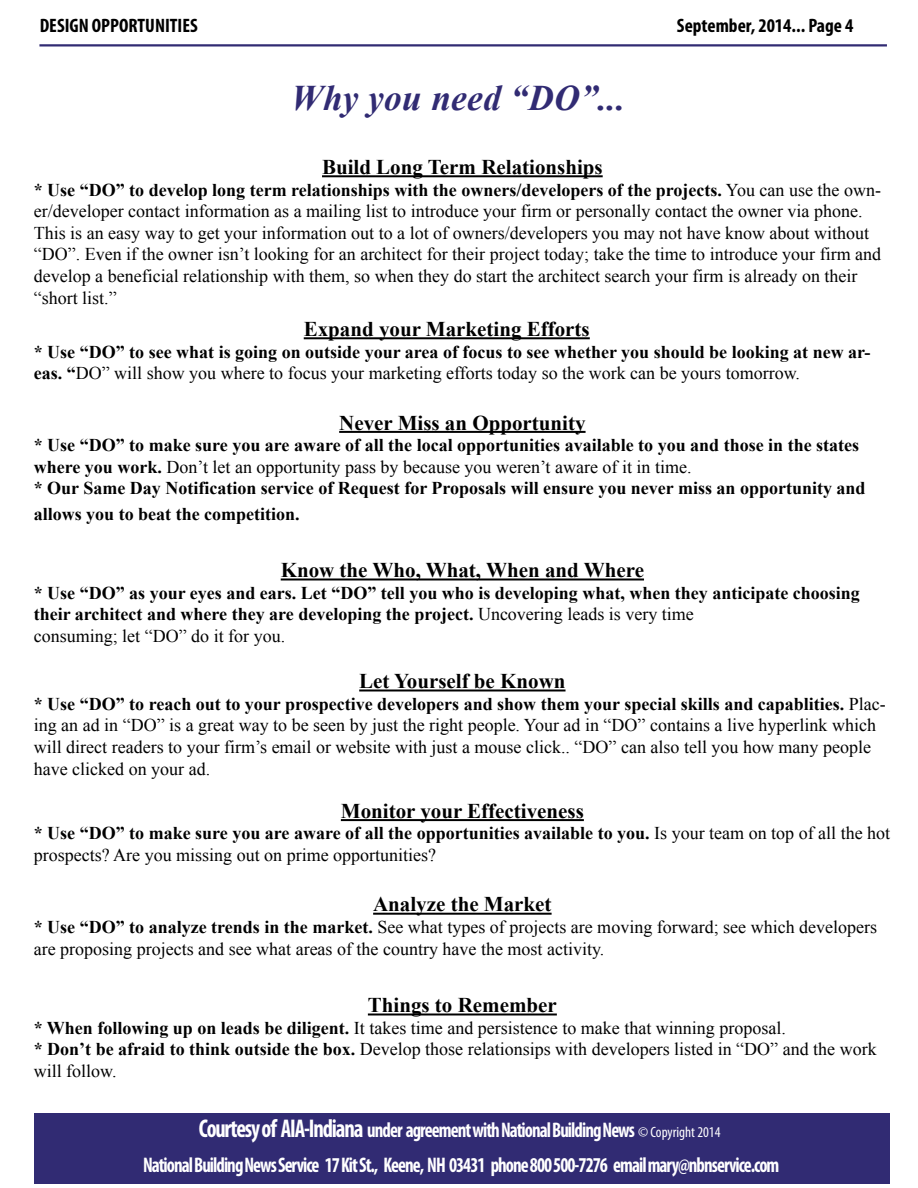
<style>
.page{position:relative;width:918px;height:1188px;background:#fff}
.page>*{position:absolute;margin:0;border:0;box-sizing:border-box;transform-origin:0 0}
.t1{font:italic 700 36px "Times New Roman";letter-spacing:.01em;color:#312b73}
.t2{font:700 condensed 21.15px "Myriad Pro";letter-spacing:-.05em;color:#fff;scale:.89 1}
.t3{font:700 21px "Times New Roman";color:#000}
.t4{font:700 condensed 19.5px "Myriad Pro";color:#000}
.t5{font:18px/21.6px "Times New Roman";color:#000}
.t6{font:700 18px/21.6px "Times New Roman";color:#000}
.s1{font-weight:700}
.s2{font-weight:400}
.s3{font-size:25.8px}
.s4{font-weight:400;font-size:15px}
</style>
<div class="page">
<hr style="left:39px;top:44px;width:848px;height:2px;background:#312b73">
<div style="left:34px;top:1113px;width:855px;height:71px;background:#312b73"></div>
<hr style="left:322px;top:175px;width:281px;height:2px;background:#000">
<hr style="left:304px;top:337px;width:286px;height:2px;background:#000">
<hr style="left:339px;top:431px;width:247px;height:2px;background:#000">
<hr style="left:281px;top:578px;width:363px;height:2px;background:#000">
<hr style="left:359px;top:689px;width:207px;height:2px;background:#000">
<hr style="left:341px;top:819px;width:243px;height:2px;background:#000">
<hr style="left:373px;top:913px;width:179px;height:2px;background:#000">
<hr style="left:368px;top:1013px;width:189px;height:2px;background:#000">
<p class="t4" style="left:40px;top:15px;width:160px">DESIGN OPPORTUNITIES</p>
<p class="t4" style="left:677px;top:15px;width:178px">September, 2014... Page 4</p>
<p class="t1" style="left:291px;top:73px;width:335px">Why you need “DO”...</p>
<p class="t3" style="left:322px;top:152px;width:282px">Build Long Term Relationships</p>
<p class="t5" style="left:34px;top:179px;width:849px"><span class="s1">* Use “DO” to develop long term relationships with the owners/developers of the projects.</span> You can use the own&shy;er/developer contact information as a mailing list to introduce your firm or personally contact the owner via phone.<br>This is an easy way to get your information out to a lot of owners/developers you may not have know about without “DO”. Even if the owner isn’t looking for an architect for their project today; take the time to introduce your firm and develop a beneficial relationship with them, so when they do start the architect search your firm is already on their “short list.”</p>
<p class="t3" style="left:304px;top:314px;width:288px">Expand your Marketing Efforts</p>
<p class="t6" style="left:34px;top:340px;width:838px">* Use “DO” to see what is going on outside your area of focus to see whether you should be looking at new ar&shy;eas. “<span class="s2">DO” will show you where to focus your marketing efforts today so the work can be yours tomorrow.</span></p>
<p class="t3" style="left:339px;top:408px;width:248px">Never Miss an Opportunity</p>
<p class="t6" style="left:34px;top:434px;width:827px">* Use “DO” to make sure you are aware of all the local opportunities available to you and those in the states where you work. <span class="s2">Don’t let an opportunity pass by because you weren’t aware of it in time.</span></p>
<p class="t6" style="left:34px;top:475px;width:833px;line-height:25.2px">* Our Same Day Notification service of Request for Proposals will ensure you never miss an opportunity and allows you to beat the competition.</p>
<p class="t3" style="left:281px;top:556px;width:365px">Know the Who, What, When and Where</p>
<p class="t6" style="left:34px;top:582px;width:828px">* Use “DO” as your eyes and ears. Let “DO” tell you who is developing what, when they anticipate choosing their architect and where they are developing the project. <span class="s2">Uncovering leads is very time<br>consuming; let “DO” do it for you.</span></p>
<p class="t3" style="left:359px;top:667px;width:208px">Let Yourself be Known</p>
<p class="t5" style="left:34px;top:693px;width:854px"><span class="s1">* Use “DO” to reach out to your prospective developers and show them your special skills and capablities.</span> Plac&shy;ing an ad in “DO” is a great way to be seen by just the right people. Your ad in “DO” contains a live hyperlink which will direct readers to your firm’s email or website with just a mouse click.. “DO” can also tell you how many people have clicked on your ad.</p>
<p class="t3" style="left:341px;top:796px;width:245px">Monitor your Effectiveness</p>
<p class="t5" style="left:34px;top:822px;width:858px"><span class="s1">* Use “DO” to make sure you are aware of all the opportunities available to you.</span> Is your team on top of all the hot prospects? Are you missing out on prime opportunities?</p>
<p class="t3" style="left:373px;top:890px;width:180px">Analyze the Market</p>
<p class="t5" style="left:34px;top:916px;width:845px"><span class="s1">* Use “DO” to analyze trends in the market.</span> See what types of projects are moving forward; see which developers are proposing projects and see what areas of the country have the most activity.</p>
<p class="t3" style="left:368px;top:991px;width:190px">Things to Remember</p>
<p class="t5" style="left:34px;top:1017px;width:754px"><span class="s1">* When following up on leads be diligent.</span> It takes time and persistence to make that winning proposal.</p>
<p class="t5" style="left:34px;top:1038px;width:844px"><span class="s1">* Don’t be afraid to think outside the box.</span> Develop those relationsips with developers listed in “DO” and the work will follow.</p>
<p class="t2" style="left:199px;top:1119px;width:588px"><span class="s3">Courtesy of AIA-Indiana</span> under agreement with National Building News <span class="s4">© Copyright 2014</span></p>
<p class="t2" style="left:143px;top:1154px;width:717px">National Building News Service 17 Kit St., Keene, NH 03431 phone 800 500-7276 email mary@nbnservice.com</p>
</div>
